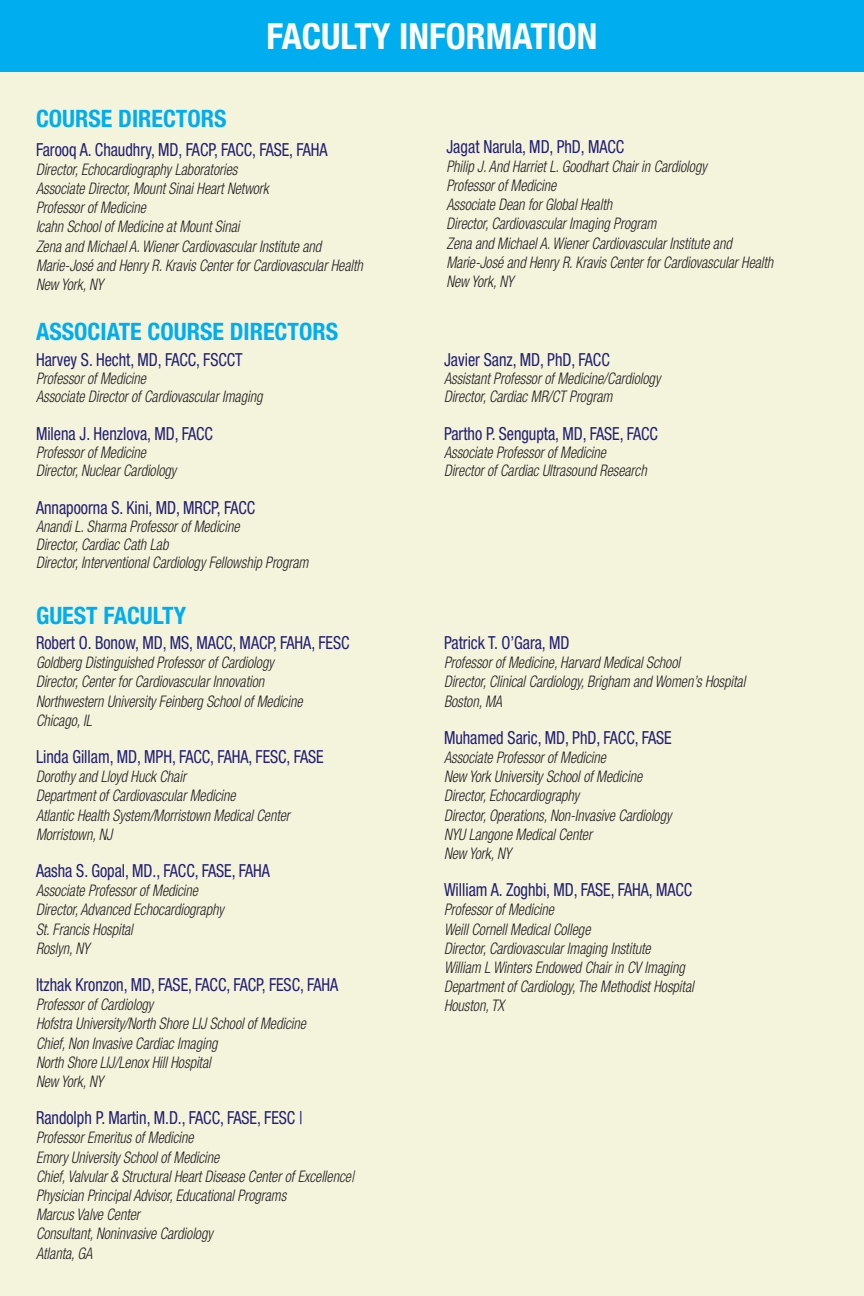
<style>
.page{position:relative;width:864px;height:1296px;background:#fff}
.page>*{position:absolute;margin:0;border:0;box-sizing:border-box;transform-origin:0 0}
.t1{font:700 condensed 36px "Helvetica Neue";color:#fff}
.t2{font:700 condensed 24px "Helvetica Neue";color:#00aeef}
.t3{font:condensed 18px "Helvetica Neue";color:#221e72;scale:.9 1}
.t4{font:italic 300 condensed 16px/19.2px "Helvetica Neue";color:#231f20;scale:.9 1}
</style>
<div class="page">
<div style="left:0;top:55px;width:864px;height:1241px;background:#f4f4dd"></div>
<div style="left:0;top:0;width:864px;height:72px;background:#00aeef"></div>
<h1 class="t1" style="left:266px;top:15px;width:333px">FACULTY INFORMATION</h1>
<h2 class="t2" style="left:36px;top:104px;width:191px">COURSE DIRECTORS</h2>
<p class="t3" style="left:36px;top:139px;width:325px">Farooq A. Chaudhry, MD, FACP, FACC, FASE, FAHA</p>
<p class="t4" style="left:36px;top:159px;width:365px">Director, Echocardiography Laboratories<br>Associate Director, Mount Sinai Heart Network<br>Professor of Medicine<br>Icahn School of Medicine at Mount Sinai<br>Zena and Michael A. Wiener Cardiovascular Institute and Marie-José and Henry R. Kravis Center for Cardiovascular Health New York, NY</p>
<h2 class="t2" style="left:36px;top:317px;width:304px">ASSOCIATE COURSE DIRECTORS</h2>
<p class="t3" style="left:36px;top:349px;width:231px">Harvey S. Hecht, MD, FACC, FSCCT</p>
<p class="t4" style="left:36px;top:369px;width:253px;line-height:18px">Professor of Medicine<br>Associate Director of Cardiovascular Imaging</p>
<p class="t3" style="left:36px;top:423px;width:198px">Milena J. Henzlova, MD, FACC</p>
<p class="t4" style="left:36px;top:443px;width:157px;line-height:18px">Professor of Medicine<br>Director, Nuclear Cardiology</p>
<p class="t3" style="left:36px;top:497px;width:245px">Annapoorna S. Kini, MD, MRCP, FACC</p>
<p class="t4" style="left:36px;top:517px;width:304px;line-height:18px">Anandi L. Sharma Professor of Medicine<br>Director, Cardiac Cath Lab<br>Director, Interventional Cardiology Fellowship Program</p>
<h2 class="t2" style="left:36px;top:601px;width:152px">GUEST FACULTY</h2>
<p class="t3" style="left:36px;top:632px;width:350px">Robert O. Bonow, MD, MS, MACC, MACP, FAHA, FESC</p>
<p class="t4" style="left:36px;top:653px;width:298px">Goldberg Distinguished Professor of Cardiology Director, Center for Cardiovascular Innovation Northwestern University Feinberg School of Medicine Chicago, IL</p>
<p class="t3" style="left:36px;top:746px;width:321px">Linda Gillam, MD, MPH, FACC, FAHA, FESC, FASE</p>
<p class="t4" style="left:36px;top:767px;width:284px">Dorothy and Lloyd Huck Chair<br>Department of Cardiovascular Medicine<br>Atlantic Health System/Morristown Medical Center Morristown, NJ</p>
<p class="t3" style="left:36px;top:860px;width:261px">Aasha S. Gopal, MD., FACC, FASE, FAHA</p>
<p class="t4" style="left:36px;top:881px;width:210px">Associate Professor of Medicine<br>Director, Advanced Echocardiography<br>St. Francis Hospital<br>Roslyn, NY</p>
<p class="t3" style="left:36px;top:974px;width:337px">Itzhak Kronzon, MD, FASE, FACC, FACP, FESC, FAHA</p>
<p class="t4" style="left:36px;top:995px;width:302px">Professor of Cardiology<br>Hofstra University/North Shore LIJ School of Medicine Chief, Non Invasive Cardiac Imaging<br>North Shore LIJ/Lenox Hill Hospital<br>New York, NY</p>
<p class="t3" style="left:36px;top:1107px;width:298px">Randolph P. Martin, M.D., FACC, FASE, FESC |</p>
<p class="t4" style="left:36px;top:1128px;width:355px">Professor Emeritus of Medicine<br>Emory University School of Medicine<br>Chief, Valvular &amp; Structural Heart Disease Center of Excellence| Physician Principal Advisor, Educational Programs<br>Marcus Valve Center<br>Consultant, Noninvasive Cardiology<br>Atlanta, GA</p>
<p class="t3" style="left:446px;top:136px;width:199px">Jagat Narula, MD, PhD, MACC</p>
<p class="t4" style="left:446px;top:156px;width:365px">Philip J. And Harriet L. Goodhart Chair in Cardiology<br>Professor of Medicine<br>Associate Dean for Global Health<br>Director, Cardiovascular Imaging Program<br>Zena and Michael A. Wiener Cardiovascular Institute and Marie-José and Henry R. Kravis Center for Cardiovascular Health New York, NY</p>
<p class="t3" style="left:444px;top:349px;width:186px">Javier Sanz, MD, PhD, FACC</p>
<p class="t4" style="left:444px;top:369px;width:242px;line-height:18px">Assistant Professor of Medicine/Cardiology<br>Director, Cardiac MR/CT Program</p>
<p class="t3" style="left:444px;top:423px;width:239px">Partho P. Sengupta, MD, FASE, FACC</p>
<p class="t4" style="left:444px;top:443px;width:227px;line-height:18px">Associate Professor of Medicine<br>Director of Cardiac Ultrasound Research</p>
<p class="t3" style="left:444px;top:632px;width:141px">Patrick T. O’Gara, MD</p>
<p class="t4" style="left:444px;top:653px;width:336px">Professor of Medicine, Harvard Medical School<br>Director, Clinical Cardiology, Brigham and Women’s Hospital<br>Boston, MA</p>
<p class="t3" style="left:444px;top:727px;width:255px">Muhamed Saric, MD, PhD, FACC, FASE</p>
<p class="t4" style="left:444px;top:748px;width:254px">Associate Professor of Medicine<br>New York University School of Medicine<br>Director, Echocardiography<br>Director, Operations, Non-Invasive Cardiology<br>NYU Langone Medical Center<br>New York, NY</p>
<p class="t3" style="left:444px;top:879px;width:277px">William A. Zoghbi, MD, FASE, FAHA, MACC</p>
<p class="t4" style="left:444px;top:900px;width:279px">Professor of Medicine<br>Weill Cornell Medical College<br>Director, Cardiovascular Imaging Institute<br>William L Winters Endowed Chair in CV Imaging Department of Cardiology, The Methodist Hospital Houston, TX</p>
</div>
